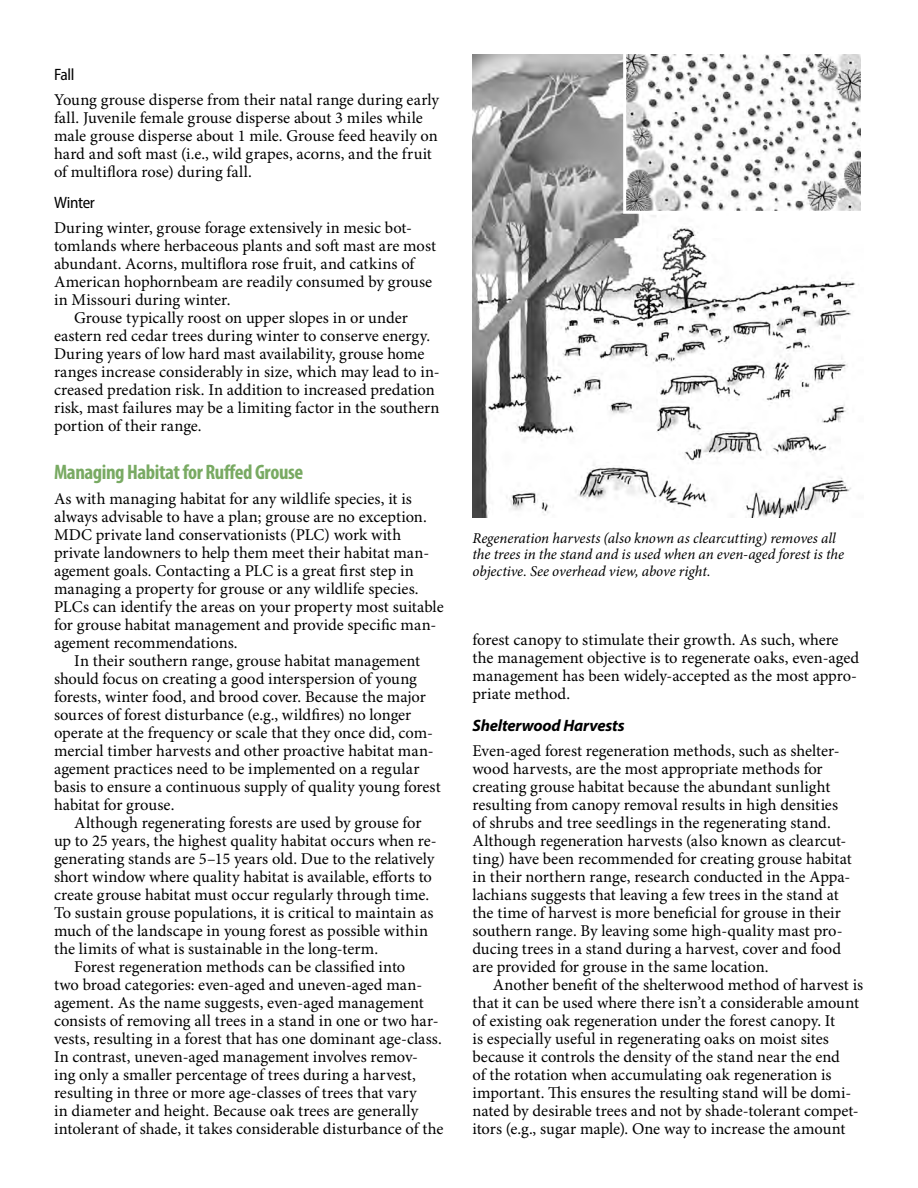
<style>
.page{position:relative;width:918px;height:1188px;background:#fff}
.page>*{position:absolute;margin:0;border:0;box-sizing:border-box;transform-origin:0 0}
.Subhead_H2{font:700 condensed 21px "Myriad Pro";letter-spacing:-.02em;color:#79aa63}
.Text_Indent_P{font:16.5px/18px "Minion Pro";color:#000}
.Text_No_Indent_P{font:16.5px/18px "Minion Pro";color:#000}
.Subhead_H3{font:italic 700 16.5px "Myriad Pro";letter-spacing:-.01em;color:#000}
.Subhead_H4{font:semi-condensed 16.5px "Myriad Pro";letter-spacing:-.02em;color:#000}
.t1{font:italic 15px/16.5px "Minion Pro";letter-spacing:-.005em;color:#000}
</style>
<div class="page">
<img style="left:472px;top:54px;width:387px;height:464px">
<img style="left:627px;top:55px;width:233px;height:155px">
<div style="left:623px;top:51px;width:241px;height:163px;border:3px solid #fff"></div>
<h4 class="Subhead_H4" style="left:54px;top:64px;width:22px">Fall</h4>
<p class="Text_No_Indent_P" style="left:54px;top:91px;width:387px">Young grouse disperse from their natal range during early fall. Juvenile female grouse disperse about 3 miles while male grouse disperse about 1 mile. Grouse feed heavily on hard and soft mast (i.e., wild grapes, acorns, and the fruit of multiflora rose) during fall.</p>
<h4 class="Subhead_H4" style="left:54px;top:193px;width:42px">Winter</h4>
<p class="Text_No_Indent_P" style="left:54px;top:219px;width:384px">During winter, grouse forage extensively in mesic bot&shy;tomlands where herbaceous plants and soft mast are most abundant. Acorns, multiflora rose fruit, and catkins of American hophornbeam are readily consumed by grouse in Missouri during winter.</p>
<p class="Text_Indent_P" style="left:54px;top:309px;width:387px;text-indent:20px">Grouse typically roost on upper slopes in or under eastern red cedar trees during winter to conserve energy.<br>During years of low hard mast availability, grouse home ranges increase considerably in size, which may lead to in&shy;creased predation risk. In addition to increased predation risk, mast failures may be a limiting factor in the southern portion of their range.</p>
<h2 class="Subhead_H2" style="left:54px;top:459px;width:251px">Managing Habitat for Ruffed Grouse</h2>
<p class="Text_No_Indent_P" style="left:54px;top:490px;width:391px">As with managing habitat for any wildlife species, it is always advisable to have a plan; grouse are no exception.<br>MDC private land conservationists (PLC) work with private landowners to help them meet their habitat man&shy;agement goals. Contacting a PLC is a great first step in managing a property for grouse or any wildlife species.<br>PLCs can identify the areas on your property most suitable for grouse habitat management and provide specific man&shy;agement recommendations.</p>
<p class="Text_Indent_P" style="left:54px;top:652px;width:388px;text-indent:20px">In their southern range, grouse habitat management should focus on creating a good interspersion of young forests, winter food, and brood cover. Because the major sources of forest disturbance (e.g., wildfires) no longer operate at the frequency or scale that they once did, com&shy;mercial timber harvests and other proactive habitat man&shy;agement practices need to be implemented on a regular basis to ensure a continuous supply of quality young forest habitat for grouse.</p>
<p class="Text_Indent_P" style="left:54px;top:814px;width:384px;text-indent:20px">Although regenerating forests are used by grouse for up to 25 years, the highest quality habitat occurs when re&shy;generating stands are 5–15 years old. Due to the relatively short window where quality habitat is available, efforts to create grouse habitat must occur regularly through time.<br>To sustain grouse populations, it is critical to maintain as much of the landscape in young forest as possible within the limits of what is sustainable in the long-term.</p>
<p class="Text_Indent_P" style="left:54px;top:958px;width:391px;text-indent:20px">Forest regeneration methods can be classified into<br>two broad categories: even-aged and uneven-aged man&shy;agement. As the name suggests, even-aged management consists of removing all trees in a stand in one or two har&shy;vests, resulting in a forest that has one dominant age-class.<br>In contrast, uneven-aged management involves remov&shy;ing only a smaller percentage of trees during a harvest, resulting in three or more age-classes of trees that vary<br>in diameter and height. Because oak trees are generally intolerant of shade, it takes considerable disturbance of the</p>
<p class="t1" style="left:472px;top:530px;width:373px">Regeneration harvests (also known as clearcutting) removes all the trees in the stand and is used when an even-aged forest is the objective. See overhead view, above right.</p>
<p class="Text_Indent_P" style="left:473px;top:632px;width:388px">forest canopy to stimulate their growth. As such, where the management objective is to regenerate oaks, even-aged management has been widely-accepted as the most appro&shy;priate method.</p>
<h3 class="Subhead_H3" style="left:473px;top:715px;width:154px">Shelterwood Harvests</h3>
<p class="Text_No_Indent_P" style="left:473px;top:742px;width:381px">Even-aged forest regeneration methods, such as shelter&shy;wood harvests, are the most appropriate methods for creating grouse habitat because the abundant sunlight resulting from canopy removal results in high densities of shrubs and tree seedlings in the regenerating stand.<br>Although regeneration harvests (also known as clearcut&shy;ting) have been recommended for creating grouse habitat in their northern range, research conducted in the Appa&shy;lachians suggests that leaving a few trees in the stand at the time of harvest is more beneficial for grouse in their southern range. By leaving some high-quality mast pro&shy;ducing trees in a stand during a harvest, cover and food are provided for grouse in the same location.</p>
<p class="Text_Indent_P" style="left:473px;top:976px;width:392px;text-indent:20px">Another benefit of the shelterwood method of harvest is that it can be used where there isn’t a considerable amount of existing oak regeneration under the forest canopy. It<br>is especially useful in regenerating oaks on moist sites because it controls the density of the stand near the end<br>of the rotation when accumulating oak regeneration is important. This ensures the resulting stand will be domi&shy;nated by desirable trees and not by shade-tolerant compet&shy;itors (e.g., sugar maple). One way to increase the amount</p>
</div>
